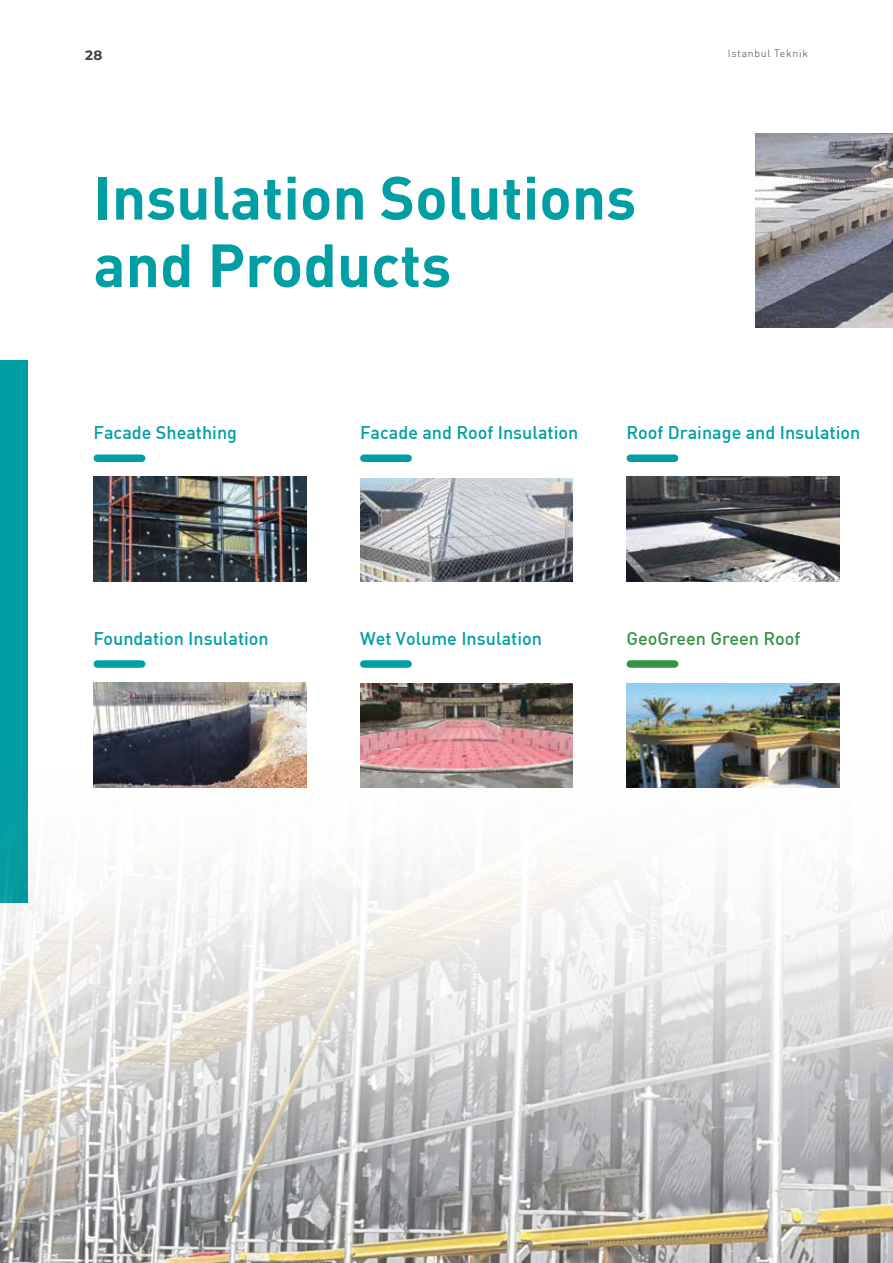
<style>
.page{position:relative;width:893px;height:1263px;background:#fff}
.page>*{position:absolute;margin:0;border:0;box-sizing:border-box;transform-origin:0 0}
.t1{font:700 60px/67.5px "DIN Pro";color:#019ea4}
.t2{font:500 18px "DIN Pro";color:#019ea4}
.t3{font:500 18px "DIN Pro";color:#369445}
.t4{font:700 13.5px "Montserrat";color:#414042}
.t5{font:300 10.5px "DIN Pro";letter-spacing:.07em;color:#414042}
</style>
<div class="page">
<div style="left:0;top:360px;width:27px;height:542px;background:#019ea4"></div>
<img style="left:0;top:765px;width:893px;height:498px">
<img style="left:626px;top:477px;width:213px;height:105px">
<img style="left:360px;top:478px;width:213px;height:104px">
<img style="left:94px;top:477px;width:212px;height:105px">
<div style="left:97px;top:454px;width:45px;height:8px;background:#019ea4"></div>
<div style="left:364px;top:454px;width:44px;height:8px;background:#019ea4"></div>
<div style="left:630px;top:454px;width:45px;height:8px;background:#019ea4"></div>
<img style="left:94px;top:683px;width:212px;height:105px">
<img style="left:360px;top:684px;width:213px;height:104px">
<img style="left:626px;top:684px;width:213px;height:104px">
<div style="left:97px;top:660px;width:45px;height:8px;background:#019ea4"></div>
<div style="left:364px;top:660px;width:44px;height:8px;background:#019ea4"></div>
<div style="left:630px;top:660px;width:45px;height:8px;background:#369445"></div>
<img style="left:755px;top:133px;width:138px;height:195px">
<p class="t4" style="left:85px;top:45px;width:19px">28</p>
<p class="t5" style="left:728px;top:46px;width:82px">Istanbul Teknik</p>
<h1 class="t1" style="left:94px;top:162px;width:544px">Insulation Solutions and Products</h1>
<p class="t2" style="left:94px;top:420px;width:145px">Facade Sheathing</p>
<p class="t2" style="left:360px;top:420px;width:220px">Facade and Roof Insulation</p>
<p class="t2" style="left:626px;top:420px;width:235px">Roof Drainage and Insulation</p>
<p class="t2" style="left:94px;top:627px;width:177px">Foundation Insulation</p>
<p class="t2" style="left:360px;top:627px;width:183px">Wet Volume Insulation</p>
<p class="t3" style="left:626px;top:627px;width:176px">GeoGreen Green Roof</p>
</div>
